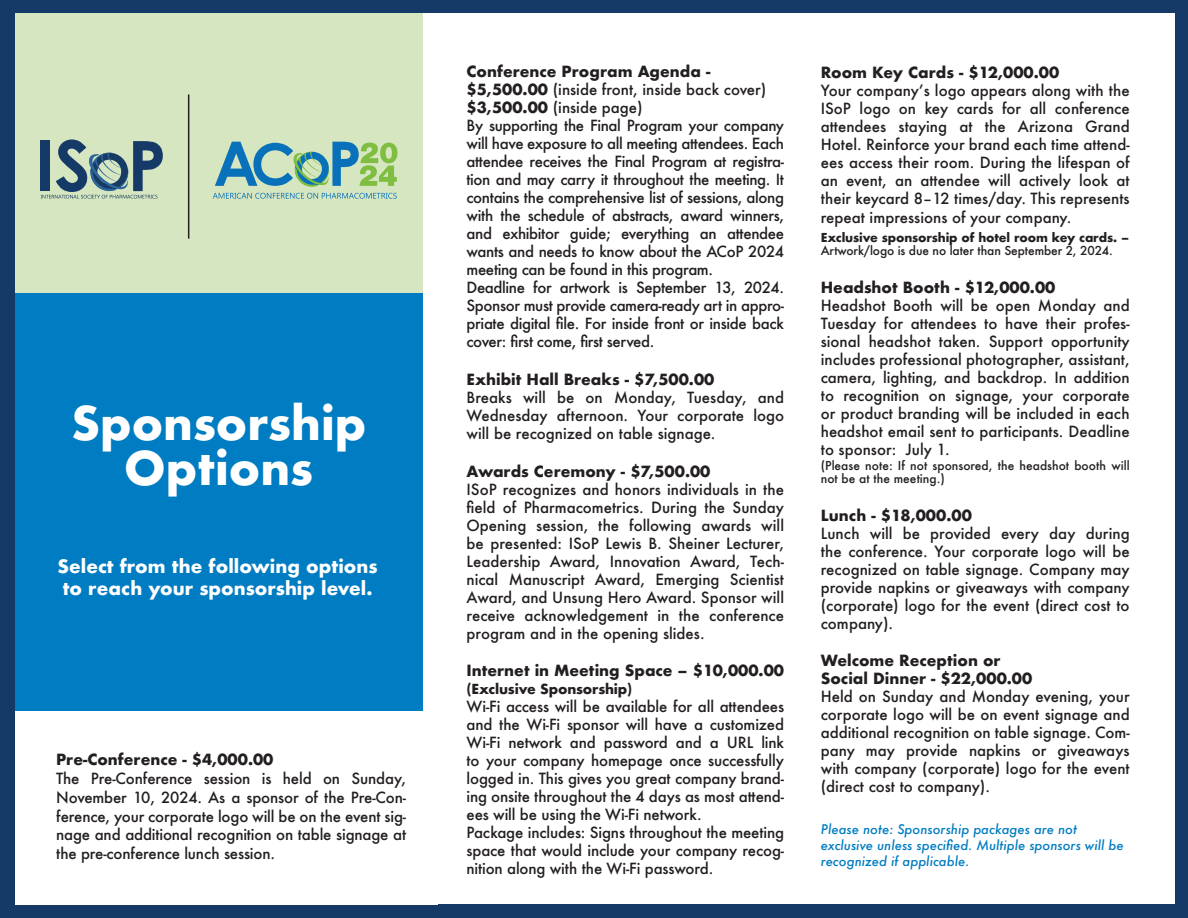
<style>
.page{position:relative;width:1188px;height:918px;background:#153a68}
.page>*{position:absolute;margin:0;border:0;box-sizing:border-box;transform-origin:0 0}
.t1{font:700 45px/45px "Futura";color:#fff;text-align:center}
.t2{font:700 18px/21.6px "Futura";color:#fff}
.t3{font:500 15px/18px "Futura";letter-spacing:-.01em;color:#231f20;text-align:justify}
.t4{font:700 15px/18px "Futura";color:#231f20}
.t5{font:700 13.5px "Futura";letter-spacing:-.01em;color:#231f20}
.t6{font:italic 500 13.05px/15.9px "Futura";color:#007cc2}
.t7{font:500 12px/13.5px "Futura";color:#231f20}
.t8{font:700 12px "Futura";letter-spacing:-.01em;color:#231f20}
.s1{font-weight:700}
</style>
<div class="page">
<div style="left:15px;top:14px;width:422px;height:585px;background:#d6e6c0"></div>
<div style="left:15px;top:319px;width:422px;height:585px;background:#fff"></div>
<div style="left:15px;top:293px;width:412px;height:418px;background:#007cc2"></div>
<div style="left:423px;top:14px;width:751px;height:890px;background:#fff"></div>
<div style="left:40px;top:141px;width:9px;height:50px;background:#153a68"></div>
<svg style="left:41px;top:139px;width:122px;height:60px"></svg>
<hr style="left:188px;top:94px;width:1px;height:145px;background:#231f20">
<svg style="left:213px;top:193px;width:184px;height:6px"></svg>
<svg style="left:215px;top:142px;width:182px;height:45px"></svg>
<h1 class="t1" style="left:71px;top:401px;width:297px">Sponsorship<br>Options</h1>
<p class="t2" style="left:58px;top:556px;width:321px">Select from the following options to reach your sponsorship level.</p>
<p class="t4" style="left:56px;top:751px;width:219px">Pre-Conference - $4,000.00</p>
<p class="t3" style="left:56px;top:769px;width:351px;line-height:18.8px">The Pre-Conference session is held on Sunday, November 10, 2024. As a sponsor of the Pre-Con&shy;ference, your corporate logo will be on the event sig&shy;nage and additional recognition on table signage at the pre-conference lunch session.</p>
<p class="t3" style="left:467px;top:62px;width:319px;text-align:left"><span class="s1">Conference Program Agenda - $5,500.00</span> (inside front, inside back cover) <span class="s1">$3,500.00</span> (inside page)<br>By supporting the Final Program your company will have exposure to all meeting attendees. Each attendee receives the Final Program at registra&shy;tion and may carry it throughout the meeting. It contains the comprehensive list of sessions, along with the schedule of abstracts, award winners, and exhibitor guide; everything an attendee wants and needs to know about the ACoP 2024 meeting can be found in this program.<br>Deadline for artwork is September 13, 2024.<br>Sponsor must provide camera-ready art in appro&shy;priate digital file. For inside front or inside back cover: first come, first served.</p>
<p class="t4" style="left:467px;top:370px;width:249px">Exhibit Hall Breaks - $7,500.00</p>
<p class="t3" style="left:467px;top:388px;width:319px">Breaks will be on Monday, Tuesday, and Wednesday afternoon. Your corporate logo will be recognized on table signage.</p>
<p class="t4" style="left:467px;top:462px;width:245px">Awards Ceremony - $7,500.00</p>
<p class="t3" style="left:467px;top:480px;width:319px">ISoP recognizes and honors individuals in the field of Pharmacometrics. During the Sunday Opening session, the following awards will be presented: ISoP Lewis B. Sheiner Lecturer, Leadership Award, Innovation Award, Tech&shy;nical Manuscript Award, Emerging Scientist Award, and Unsung Hero Award. Sponsor will receive acknowledgement in the conference program and in the opening slides.</p>
<p class="t4" style="left:467px;top:662px;width:319px">Internet in Meeting Space – $10,000.00</p>
<p class="t5" style="left:467px;top:680px;width:167px">(Exclusive Sponsorship)</p>
<p class="t3" style="left:467px;top:698px;width:319px;text-align:left">Wi-Fi access will be available for all attendees and the Wi-Fi sponsor will have a customized Wi-Fi network and password and a URL link to your company homepage once successfully logged in. This gives you great company brand&shy;ing onsite throughout the 4 days as most attend&shy;ees will be using the Wi-Fi network.<br>Package includes: Signs throughout the meeting space that would include your company recog&shy;nition along with the Wi-Fi password.</p>
<p class="t4" style="left:821px;top:64px;width:240px">Room Key Cards - $12,000.00</p>
<p class="t3" style="left:821px;top:81px;width:310px">Your company’s logo appears along with the ISoP logo on key cards for all conference attendees staying at the Arizona Grand Hotel. Reinforce your brand each time attend&shy;ees access their room. During the lifespan of an event, an attendee will actively look at their keycard 8–12 times/day. This represents repeat impressions of your company.</p>
<p class="t8" style="left:821px;top:229px;width:310px">Exclusive sponsorship of hotel room key cards. –</p>
<p class="t7" style="left:821px;top:244px;width:294px">Artwork/logo is due no later than September 2, 2024.</p>
<p class="t4" style="left:821px;top:278px;width:236px">Headshot Booth - $12,000.00</p>
<p class="t3" style="left:821px;top:296px;width:310px">Headshot Booth will be open Monday and Tuesday for attendees to have their profes&shy;sional headshot taken. Support opportunity includes professional photographer, assistant, camera, lighting, and backdrop. In addition to recognition on signage, your corporate or product branding will be included in each headshot email sent to participants. Deadline to sponsor: July 1.</p>
<p class="t7" style="left:821px;top:458px;width:310px">(Please note: If not sponsored, the headshot booth will not be at the meeting.)</p>
<p class="t4" style="left:821px;top:506px;width:153px">Lunch - $18,000.00</p>
<p class="t3" style="left:821px;top:524px;width:310px">Lunch will be provided every day during the conference. Your corporate logo will be recognized on table signage. Company may provide napkins or giveaways with company (corporate) logo for the event (direct cost to company).</p>
<p class="t4" style="left:821px;top:652px;width:213px">Welcome Reception or<br>Social Dinner - $22,000.00</p>
<p class="t3" style="left:821px;top:688px;width:310px">Held on Sunday and Monday evening, your corporate logo will be on event signage and additional recognition on table signage. Com&shy;pany may provide napkins or giveaways with company (corporate) logo for the event (direct cost to company).</p>
<p class="t6" style="left:821px;top:821px;width:304px">Please note: Sponsorship packages are not exclusive unless specified. Multiple sponsors will be recognized if applicable.</p>
</div>
